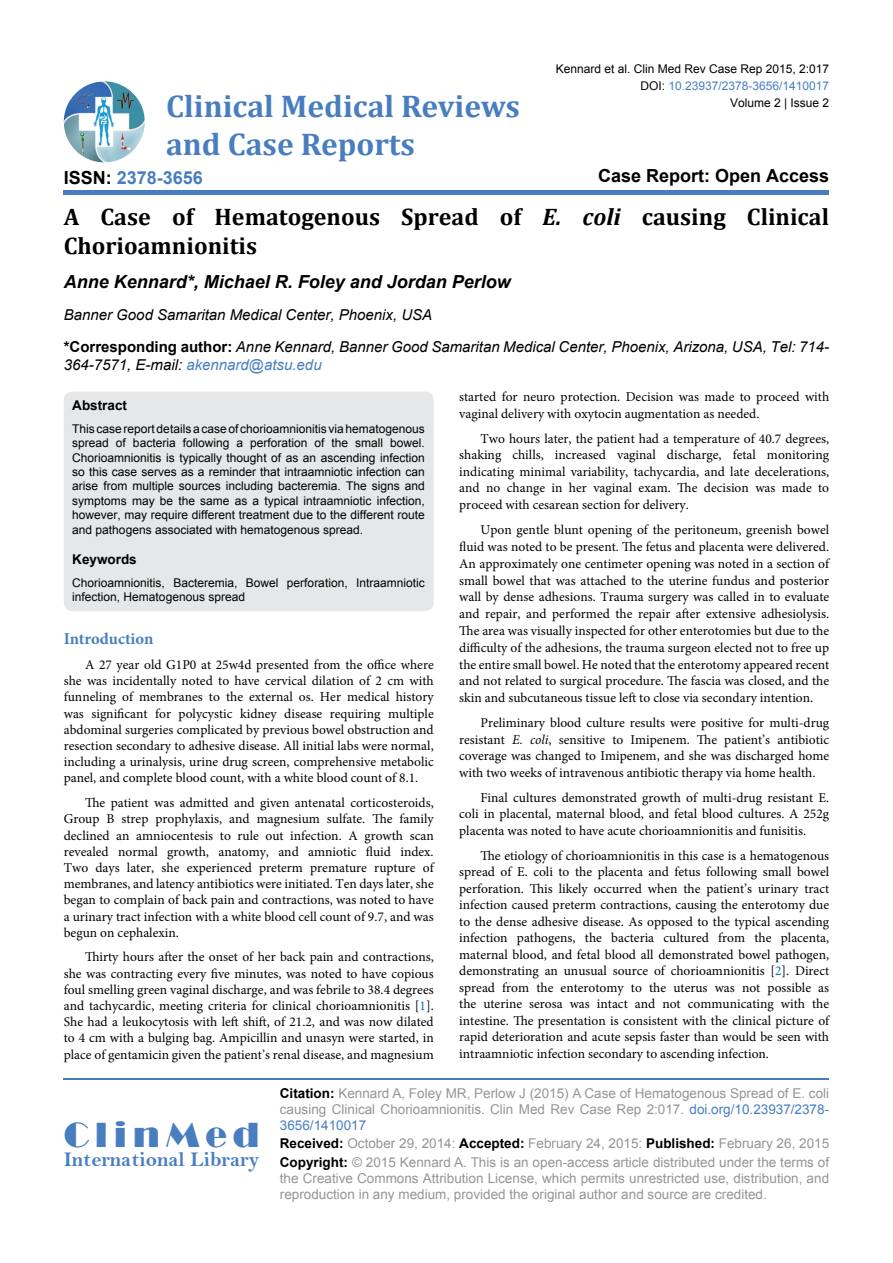
<style>
.page{position:relative;width:893px;height:1263px;background:#fff}
.page>*{position:absolute;margin:0;border:0;box-sizing:border-box;transform-origin:0 0}
.t1{font:36px "Broadway";letter-spacing:.16em;color:#487ec0}
.t2{font:700 31.5px/37.8px "Cambria";color:#487ec0}
.t3{font:700 24px/28.8px "Cambria";color:#000}
.t4{font:21px "Bell MT Bold";color:#487ec0}
.t5{font:italic 700 18px "Arial";color:#000}
.t6{font:700 18px "Arial";color:#000}
.t7{font:700 18px "Arial";color:#487ec0}
.t8{font:700 16.5px "Minion Pro";letter-spacing:-.005em;color:#487ec0}
.t9{font:italic 15px/32.2px "Arial";color:#000}
.t10{font:italic 15px "Arial";color:#487ec0}
.t11{font:13.5px/16.5px "Minion Pro";color:#000;text-align:justify}
.t12{font:13.5px/16.2px "Arial";color:#939598}
.t13{font:700 13.5px "Arial";color:#000}
.t14{font:12px/14.4px "Arial";color:#000;text-align:justify}
.t15{font:12px "Arial";color:#487ec0}
.s1{color:#000}
.s2{font-style:italic}
.s3{font-weight:700;font-style:normal}
.s4{color:#0072bc}
.s5{font-weight:700;color:#000}
.s6{color:#487ec0}
</style>
<div class="page">
<img style="left:64px;top:81px;width:81px;height:81px;border-radius:41px">
<hr style="left:64px;top:191px;width:765px;height:4px;background:#487ec0">
<hr style="left:64px;top:1078px;width:765px;height:1px;background:#487ec0">
<div style="left:64px;top:392px;width:370px;height:219px;background:#e6e7e8;border-radius:9px"></div>
<p class="t14" style="left:556px;top:61px;width:275px">Kennard et al. Clin Med Rev Case Rep 2015, 2:017</p>
<h2 class="t2" style="left:166px;top:86px;width:355px">Clinical Medical Reviews and Case Reports</h2>
<h3 class="t7" style="left:64px;top:166px;width:141px"><span class="s1">ISSN:</span> 2378-3656</h3>
<p class="t15" style="left:640px;top:78px;width:190px"><span class="s1">DOI:</span> 10.23937/2378-3656/1410017</p>
<p class="t14" style="left:730px;top:96px;width:101px">Volume 2 | Issue 2</p>
<h3 class="t6" style="left:598px;top:164px;width:233px">Case Report: Open Access</h3>
<h3 class="t3" style="left:64px;top:201px;width:767px">A Case of Hematogenous Spread of <span class="s2">E. coli</span> causing Clinical<br>Chorioamnionitis</h3>
<h3 class="t5" style="left:64px;top:270px;width:449px">Anne Kennard*, Michael R. Foley and Jordan Perlow</h3>
<p class="t9" style="left:64px;top:299px;width:767px">Banner Good Samaritan Medical Center, Phoenix, USA<br><span class="s3">*Corresponding author:</span> Anne Kennard, Banner Good Samaritan Medical Center, Phoenix, Arizona, USA, Tel: 714-</p>
<p class="t10" style="left:64px;top:355px;width:259px"><span class="s1">364-7571, E-mail:</span> akennard@atsu.edu</p>
<p class="t11" style="left:459px;top:389px;width:371px">started for neuro protection. Decision was made to proceed with vaginal delivery with oxytocin augmentation as needed.</p>
<p class="t11" style="left:459px;top:430px;width:371px;text-indent:21px">Two hours later, the patient had a temperature of 40.7 degrees, shaking chills, increased vaginal discharge, fetal monitoring indicating minimal variability, tachycardia, and late decelerations, and no change in her vaginal exam. The decision was made to proceed with cesarean section for delivery.</p>
<p class="t11" style="left:459px;top:522px;width:371px;text-indent:21px">Upon gentle blunt opening of the peritoneum, greenish bowel fluid was noted to be present. The fetus and placenta were delivered.<br>An approximately one centimeter opening was noted in a section of small bowel that was attached to the uterine fundus and posterior wall by dense adhesions. Trauma surgery was called in to evaluate and repair, and performed the repair after extensive adhesiolysis.<br>The area was visually inspected for other enterotomies but due to the difficulty of the adhesions, the trauma surgeon elected not to free up the entire small bowel. He noted that the enterotomy appeared recent and not related to surgical procedure. The fascia was closed, and the skin and subcutaneous tissue left to close via secondary intention.</p>
<p class="t11" style="left:459px;top:715px;width:371px;text-indent:21px">Preliminary blood culture results were positive for multi-drug resistant <span class="s2">E. coli</span>, sensitive to Imipenem. The patient’s antibiotic coverage was changed to Imipenem, and she was discharged home with two weeks of intravenous antibiotic therapy via home health.</p>
<p class="t11" style="left:459px;top:789px;width:371px;text-indent:21px">Final cultures demonstrated growth of multi-drug resistant E. coli in placental, maternal blood, and fetal blood cultures. A 252g placenta was noted to have acute chorioamnionitis and funisitis.</p>
<p class="t11" style="left:459px;top:847px;width:371px;text-indent:21px">The etiology of chorioamnionitis in this case is a hematogenous spread of E. coli to the placenta and fetus following small bowel perforation. This likely occurred when the patient’s urinary tract infection caused preterm contractions, causing the enterotomy due to the dense adhesive disease. As opposed to the typical ascending infection pathogens, the bacteria cultured from the placenta, maternal blood, and fetal blood all demonstrated bowel pathogen, demonstrating an unusual source of chorioamnionitis [<span class="s4">2</span>]. Direct spread from the enterotomy to the uterus was not possible as the uterine serosa was intact and not communicating with the intestine. The presentation is consistent with the clinical picture of rapid deterioration and acute sepsis faster than would be seen with intraamniotic infection secondary to ascending infection.</p>
<p class="t13" style="left:72px;top:396px;width:56px">Abstract</p>
<p class="t14" style="left:72px;top:422px;width:354px">This case report details a case of chorioamnionitis via hematogenous spread of bacteria following a perforation of the small bowel.<br>Chorioamnionitis is typically thought of as an ascending infection so this case serves as a reminder that intraamniotic infection can arise from multiple sources including bacteremia. The signs and symptoms may be the same as a typical intraamniotic infection, however, may require different treatment due to the different route and pathogens associated with hematogenous spread.</p>
<p class="t13" style="left:72px;top:550px;width:66px">Keywords</p>
<p class="t14" style="left:72px;top:575px;width:354px">Chorioamnionitis, Bacteremia, Bowel perforation, Intraamniotic infection, Hematogenous spread</p>
<p class="t8" style="left:64px;top:627px;width:91px">Introduction</p>
<p class="t11" style="left:64px;top:657px;width:371px;text-indent:21px">A 27 year old G1P0 at 25w4d presented from the office where she was incidentally noted to have cervical dilation of 2 cm with funneling of membranes to the external os. Her medical history was significant for polycystic kidney disease requiring multiple abdominal surgeries complicated by previous bowel obstruction and resection secondary to adhesive disease. All initial labs were normal, including a urinalysis, urine drug screen, comprehensive metabolic panel, and complete blood count, with a white blood count of 8.1.</p>
<p class="t11" style="left:64px;top:795px;width:371px;text-indent:21px">The patient was admitted and given antenatal corticosteroids, Group B strep prophylaxis, and magnesium sulfate. The family declined an amniocentesis to rule out infection. A growth scan revealed normal growth, anatomy, and amniotic fluid index.<br>Two days later, she experienced preterm premature rupture of membranes, and latency antibiotics were initiated. Ten days later, she began to complain of back pain and contractions, was noted to have a urinary tract infection with a white blood cell count of 9.7, and was begun on cephalexin.</p>
<p class="t11" style="left:64px;top:949px;width:371px;text-indent:21px">Thirty hours after the onset of her back pain and contractions, she was contracting every five minutes, was noted to have copious foul smelling green vaginal discharge, and was febrile to 38.4 degrees and tachycardic, meeting criteria for clinical chorioamnionitis [<span class="s4">1</span>].<br>She had a leukocytosis with left shift, of 21.2, and was now dilated to 4 cm with a bulging bag. Ampicillin and unasyn were started, in place of gentamicin given the patient’s renal disease, and magnesium</p>
<h1 class="t1" style="left:64px;top:1113px;width:197px">ClinMed</h1>
<h3 class="t4" style="left:64px;top:1147px;width:197px">International Library</h3>
<p class="t12" style="left:280px;top:1085px;width:551px;text-align:justify"><span class="s5">Citation:</span> Kennard A, Foley MR, Perlow J (2015) A Case of Hematogenous Spread of E. coli causing Clinical Chorioamnionitis. Clin Med Rev Case Rep 2:017. <span class="s6">doi.org/10.23937/2378- 3656/1410017</span></p>
<p class="t12" style="left:280px;top:1135px;width:551px;line-height:18.3px"><span class="s5">Received:</span> October 29, 2014: <span class="s5">Accepted:</span> February 24, 2015: <span class="s5">Published:</span> February 26, 2015<br><span class="s5">Copyright:</span> © 2015 Kennard A. This is an open-access article distributed under the terms of</p>
<p class="t12" style="left:280px;top:1170px;width:551px">the Creative Commons Attribution License, which permits unrestricted use, distribution, and reproduction in any medium, provided the original author and source are credited.</p>
</div>
